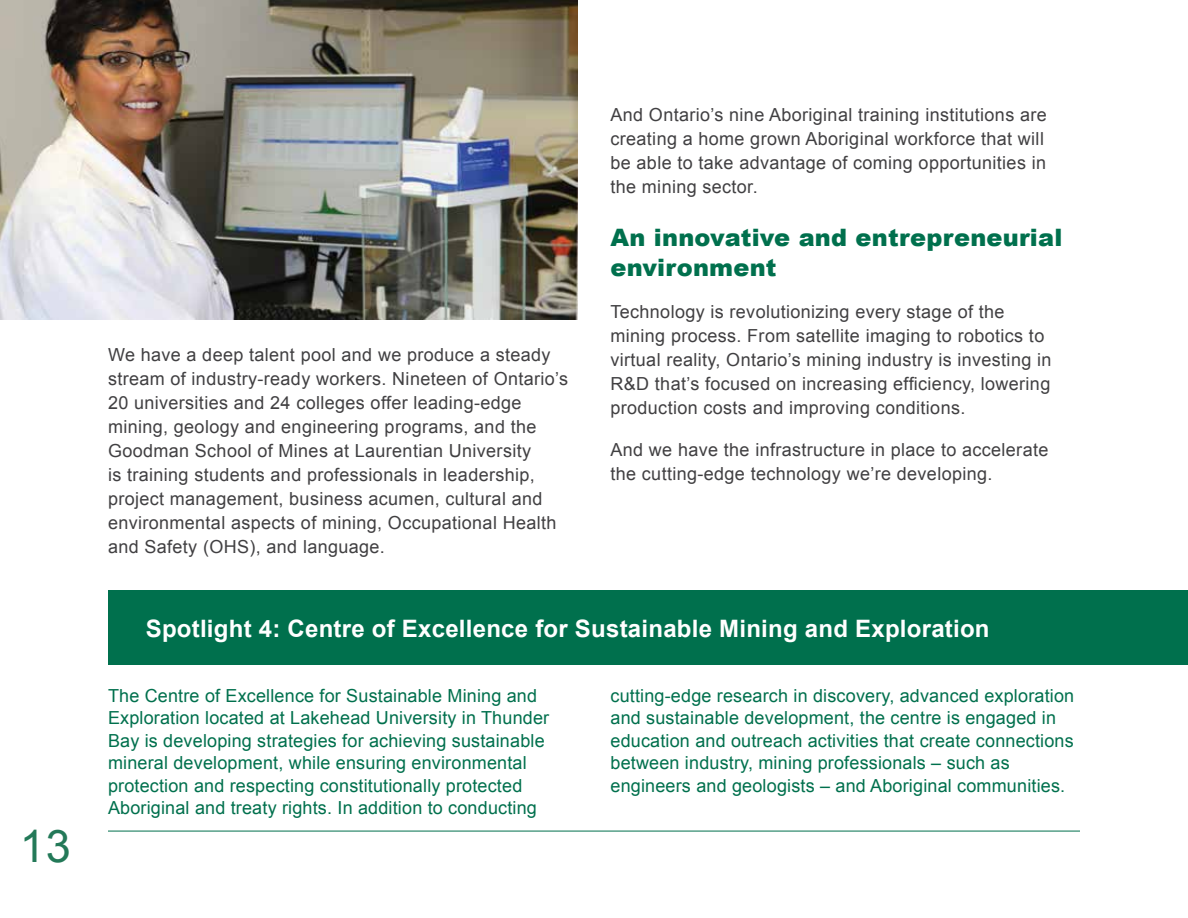
<style>
.page{position:relative;width:1188px;height:918px;background:#fff}
.page>*{position:absolute;margin:0;border:0;box-sizing:border-box;transform-origin:0 0}
.t1{font:45px "Arial";color:#237958}
.t2{font:700 24px "Arial";letter-spacing:.01em;color:#fff}
.t3{font:900 24px/30px "Arial";letter-spacing:.01em;color:#00704d}
.t4{font:18px/24px "Arial";letter-spacing:.02em;color:#414042}
.t5{font:18px/22.5px "Arial";letter-spacing:.01em;color:#00704d}
</style>
<div class="page">
<hr style="left:108px;top:831px;width:972px;height:1px;background:#00704d">
<img style="left:0;top:0;width:578px;height:320px">
<div style="left:108px;top:591px;width:1080px;height:74px;background:#00704d"></div>
<h1 class="t1" style="left:20px;top:817px;width:52px">13</h1>
<p class="t4" style="left:108px;top:343px;width:462px">We have a deep talent pool and we produce a steady stream of industry-ready workers. Nineteen of Ontario’s 20 universities and 24 colleges offer leading-edge mining, geology and engineering programs, and the Goodman School of Mines at Laurentian University<br>is training students and professionals in leadership, project management, business acumen, cultural and environmental aspects of mining, Occupational Health and Safety (OHS), and language.</p>
<p class="t4" style="left:611px;top:103px;width:438px">And Ontario’s nine Aboriginal training institutions are creating a home grown Aboriginal workforce that will be able to take advantage of coming opportunities in the mining sector.</p>
<h2 class="t3" style="left:610px;top:222px;width:453px">An innovative and entrepreneurial environment</h2>
<p class="t4" style="left:610px;top:299px;width:442px">Technology is revolutionizing every stage of the mining process. From satellite imaging to robotics to virtual reality, Ontario’s mining industry is investing in R&amp;D that’s focused on increasing efficiency, lowering production costs and improving conditions.</p>
<p class="t4" style="left:610px;top:437px;width:439px">And we have the infrastructure in place to accelerate the cutting-edge technology we’re developing.</p>
<h3 class="t2" style="left:146px;top:612px;width:845px">Spotlight 4: Centre of Excellence for Sustainable Mining and Exploration</h3>
<p class="t5" style="left:108px;top:684px;width:443px">The Centre of Excellence for Sustainable Mining and Exploration located at Lakehead University in Thunder Bay is developing strategies for achieving sustainable mineral development, while ensuring environmental protection and respecting constitutionally protected Aboriginal and treaty rights. In addition to conducting</p>
<p class="t5" style="left:611px;top:684px;width:465px">cutting-edge research in discovery, advanced exploration and sustainable development, the centre is engaged in education and outreach activities that create connections between industry, mining professionals – such as engineers and geologists – and Aboriginal communities.</p>
</div>
